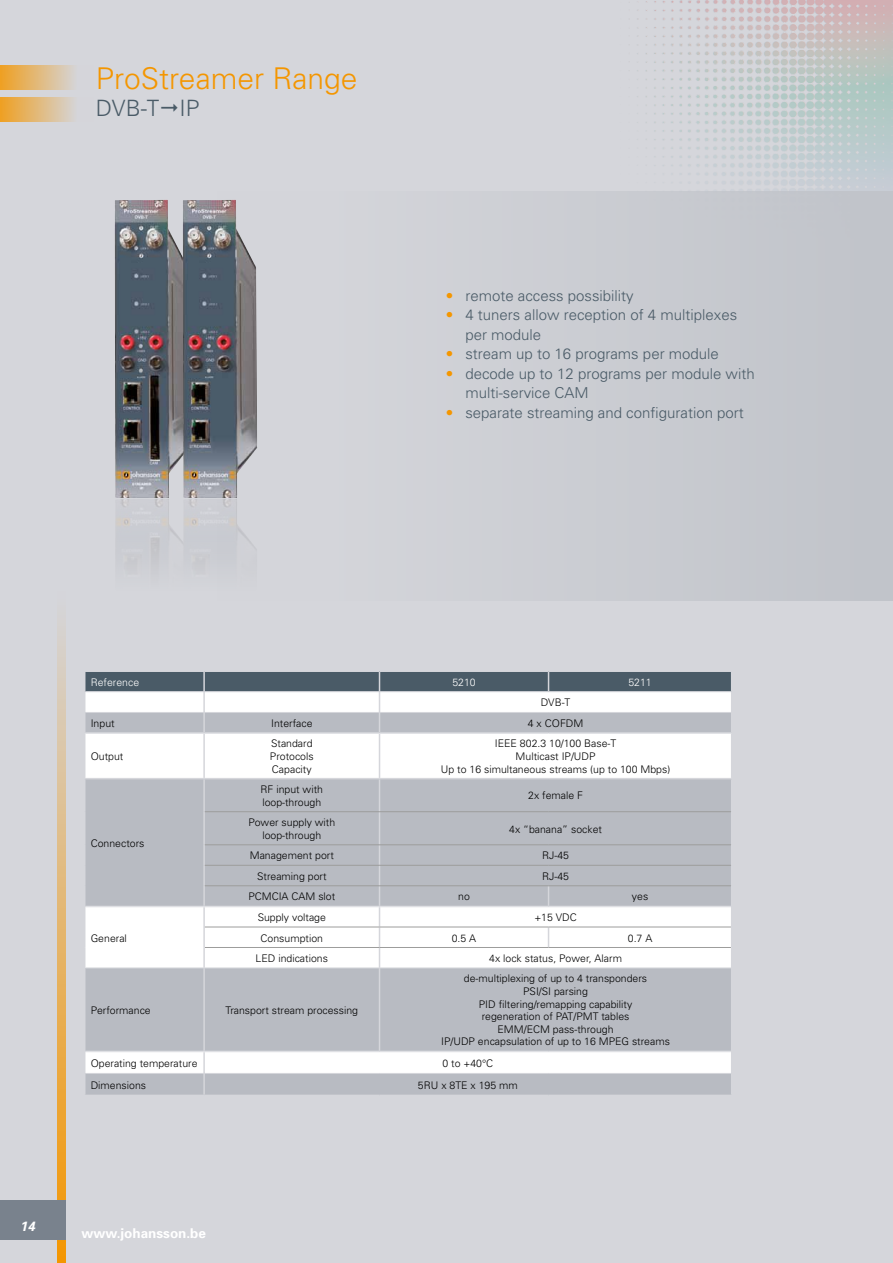
<style>
.page{position:relative;width:893px;height:1263px;background:#d5d6db}
.page>*{position:absolute;margin:0;border:0;box-sizing:border-box;transform-origin:0 0}
.t1{font:300 30px "Univers";color:#f49600}
.t2{font:300 22.5px "Univers";color:#4a5b67}
.t3{font:300 15px/19.5px "Univers";color:#4a5b67}
.t4{font:700 13.5px "Univers";color:#fff}
.t5{font:italic 700 13.5px "Univers";color:#fff}
.t6{font:300 10.5px/12.6px "Univers";color:#000;text-align:center}
.t7{font:300 10.5px "Univers";color:#fff}
.s1{color:#f49600}
</style>
<div class="page">
<svg style="left:57px;top:626px;width:8px;height:637px;background:#e3b56e"></svg>
<div style="left:0;top:1200px;width:66px;height:40px;background:#79828d"></div>
<img style="left:637px;top:0;width:256px;height:191px">
<svg style="left:0;top:65px;width:74px;height:24px;background:#e2b878"></svg>
<svg style="left:0;top:97px;width:74px;height:24px;background:#e2b878"></svg>
<img style="left:115px;top:499px;width:67px;height:70px">
<img style="left:182px;top:499px;width:35px;height:70px">
<div style="left:217px;top:191px;width:676px;height:410px;background:#cbcdd3"></div>
<svg style="left:85px;top:734px;width:646px;height:361px;background:#d0d2d7"></svg>
<svg style="left:85px;top:671px;width:647px;height:61px;background:#aeb4ba"></svg>
<hr style="left:203px;top:779px;width:2px;height:33px;background:#d5d6db">
<hr style="left:203px;top:812px;width:2px;height:33px;background:#d5d6db">
<hr style="left:203px;top:845px;width:2px;height:20px;background:#d5d6db">
<hr style="left:203px;top:865px;width:2px;height:21px;background:#d5d6db">
<hr style="left:203px;top:886px;width:2px;height:20px;background:#d5d6db">
<hr style="left:379px;top:779px;width:1px;height:32px;background:#d5d6db">
<hr style="left:379px;top:812px;width:1px;height:32px;background:#d5d6db">
<svg style="left:548px;top:886px;width:1px;height:20px"></svg>
<hr style="left:205px;top:811px;width:174px;height:1px;background:#9d9d9c">
<hr style="left:379px;top:811px;width:170px;height:1px;background:#9d9d9c">
<hr style="left:549px;top:811px;width:182px;height:1px;background:#9d9d9c">
<hr style="left:205px;top:844px;width:174px;height:1px;background:#9d9d9c">
<hr style="left:379px;top:844px;width:170px;height:1px;background:#9d9d9c">
<hr style="left:549px;top:844px;width:182px;height:1px;background:#9d9d9c">
<hr style="left:205px;top:865px;width:174px;height:1px;background:#9d9d9c">
<hr style="left:379px;top:865px;width:170px;height:1px;background:#9d9d9c">
<hr style="left:549px;top:865px;width:182px;height:1px;background:#9d9d9c">
<hr style="left:205px;top:885px;width:174px;height:1px;background:#9d9d9c">
<hr style="left:379px;top:885px;width:170px;height:1px;background:#9d9d9c">
<hr style="left:549px;top:885px;width:182px;height:1px;background:#9d9d9c">
<hr style="left:85px;top:906px;width:119px;height:1px;background:#dfe0e4">
<hr style="left:204px;top:906px;width:175px;height:1px;background:#dfe0e4">
<hr style="left:379px;top:906px;width:170px;height:1px;background:#dfe0e4">
<hr style="left:549px;top:906px;width:182px;height:1px;background:#dfe0e4">
<hr style="left:203px;top:907px;width:2px;height:20px;background:#d5d6db">
<hr style="left:203px;top:927px;width:2px;height:20px;background:#d5d6db">
<hr style="left:203px;top:947px;width:2px;height:21px;background:#d5d6db">
<svg style="left:548px;top:928px;width:1px;height:19px"></svg>
<svg style="left:379px;top:845px;width:1px;height:123px"></svg>
<hr style="left:205px;top:927px;width:174px;height:1px;background:#9d9d9c">
<hr style="left:379px;top:927px;width:170px;height:1px;background:#9d9d9c">
<hr style="left:549px;top:927px;width:182px;height:1px;background:#9d9d9c">
<hr style="left:205px;top:947px;width:174px;height:1px;background:#9d9d9c">
<hr style="left:379px;top:947px;width:170px;height:1px;background:#9d9d9c">
<hr style="left:549px;top:947px;width:182px;height:1px;background:#9d9d9c">
<hr style="left:85px;top:968px;width:119px;height:1px;background:#d5d6db">
<hr style="left:204px;top:968px;width:175px;height:1px;background:#d5d6db">
<hr style="left:379px;top:968px;width:170px;height:1px;background:#d5d6db">
<hr style="left:549px;top:968px;width:182px;height:1px;background:#d5d6db">
<hr style="left:203px;top:968px;width:2px;height:83px;background:#d5d6db">
<hr style="left:379px;top:968px;width:1px;height:83px;background:#d5d6db">
<hr style="left:203px;top:734px;width:2px;height:44px;background:#d5d6db">
<hr style="left:379px;top:734px;width:1px;height:44px;background:#d5d6db">
<hr style="left:84px;top:778px;width:120px;height:1px;background:#d5d6db">
<hr style="left:204px;top:778px;width:175px;height:1px;background:#d5d6db">
<hr style="left:379px;top:778px;width:170px;height:1px;background:#d5d6db">
<hr style="left:549px;top:778px;width:183px;height:1px;background:#d5d6db">
<hr style="left:85px;top:1051px;width:119px;height:1px;background:#dfe0e4">
<hr style="left:204px;top:1051px;width:175px;height:1px;background:#dfe0e4">
<hr style="left:379px;top:1051px;width:170px;height:1px;background:#dfe0e4">
<hr style="left:549px;top:1051px;width:182px;height:1px;background:#dfe0e4">
<hr style="left:203px;top:1052px;width:2px;height:21px;background:#d5d6db">
<hr style="left:85px;top:1073px;width:119px;height:1px;background:#d5d6db">
<hr style="left:204px;top:1073px;width:175px;height:1px;background:#d5d6db">
<hr style="left:379px;top:1073px;width:170px;height:1px;background:#d5d6db">
<hr style="left:549px;top:1073px;width:182px;height:1px;background:#d5d6db">
<hr style="left:203px;top:1073px;width:2px;height:22px;background:#d5d6db">
<img style="left:114px;top:200px;width:68px;height:298px">
<img style="left:182px;top:200px;width:75px;height:298px">
<h1 class="t1" style="left:96px;top:60px;width:263px">ProStreamer Range</h1>
<h2 class="t2" style="left:96px;top:95px;width:105px">DVB-T IP</h2>
<h3 class="t3" style="left:446px;top:285px;width:189px"><span class="s1">•</span> remote access possibility</h3>
<h3 class="t3" style="left:465px;top:305px;width:273px;text-indent:-20px"><span class="s1">•</span> 4 tuners allow reception of 4 multiplexes per module</h3>
<h3 class="t3" style="left:446px;top:344px;width:274px"><span class="s1">•</span> stream up to 16 programs per module</h3>
<h3 class="t3" style="left:465px;top:363px;width:291px;text-indent:-20px"><span class="s1">•</span> decode up to 12 programs per module with multi-service CAM</h3>
<h3 class="t3" style="left:446px;top:402px;width:299px"><span class="s1">•</span> separate streaming and configuration port</h3>
<p class="t7" style="left:91px;top:676px;width:50px">Reference</p>
<p class="t7" style="left:452px;top:676px;width:25px">5210</p>
<p class="t7" style="left:628px;top:676px;width:25px">5211</p>
<p class="t6" style="left:541px;top:696px;width:31px">DVB-T</p>
<p class="t6" style="left:91px;top:717px;width:25px">Input</p>
<p class="t6" style="left:271px;top:717px;width:43px">Interface</p>
<p class="t6" style="left:528px;top:717px;width:57px">4 x COFDM</p>
<p class="t6" style="left:91px;top:750px;width:34px">Output</p>
<p class="t6" style="left:270px;top:737px;width:45px;text-align:justify">Standard Protocols Capacity</p>
<p class="t6" style="left:441px;top:737px;width:231px">IEEE 802.3 10/100 Base-T<br>Multicast IP/UDP<br>Up to 16 simultaneous streams (up to 100 Mbps)</p>
<p class="t6" style="left:91px;top:836px;width:55px">Connectors</p>
<p class="t6" style="left:91px;top:931px;width:38px">General</p>
<p class="t6" style="left:261px;top:783px;width:64px;text-align:left">RF input with loop-through</p>
<p class="t6" style="left:528px;top:789px;width:56px">2x female F</p>
<p class="t6" style="left:248px;top:816px;width:88px">Power supply with loop-through</p>
<p class="t6" style="left:509px;top:822px;width:94px">4x “banana” socket</p>
<p class="t6" style="left:250px;top:849px;width:86px">Management port</p>
<p class="t6" style="left:542px;top:849px;width:28px">RJ-45</p>
<p class="t6" style="left:257px;top:869px;width:71px">Streaming port</p>
<p class="t6" style="left:542px;top:869px;width:28px">RJ-45</p>
<p class="t6" style="left:248px;top:890px;width:88px">PCMCIA CAM slot</p>
<p class="t6" style="left:458px;top:890px;width:13px">no</p>
<p class="t6" style="left:632px;top:890px;width:18px">yes</p>
<p class="t6" style="left:258px;top:911px;width:70px">Supply voltage</p>
<p class="t6" style="left:534px;top:911px;width:44px">+15 VDC</p>
<p class="t6" style="left:261px;top:931px;width:64px">Consumption</p>
<p class="t6" style="left:452px;top:931px;width:26px">0.5 A</p>
<p class="t6" style="left:628px;top:931px;width:26px">0.7 A</p>
<p class="t6" style="left:256px;top:952px;width:74px">LED indications</p>
<p class="t6" style="left:489px;top:952px;width:134px">4x lock status, Power, Alarm</p>
<p class="t6" style="left:91px;top:1004px;width:62px">Performance</p>
<p class="t6" style="left:225px;top:1004px;width:134px">Transport stream processing</p>
<p class="t6" style="left:441px;top:972px;width:230px">de-multiplexing of up to 4 transponders<br>PSI/SI parsing<br>PID filtering/remapping capability<br>regeneration of PAT/PMT tables<br>EMM/ECM pass-through<br>IP/UDP encapsulation of up to 16 MPEG streams</p>
<p class="t6" style="left:91px;top:1056px;width:108px">Operating temperature</p>
<p class="t6" style="left:442px;top:1056px;width:52px">0 to +40°C</p>
<p class="t6" style="left:91px;top:1078px;width:57px">Dimensions</p>
<p class="t6" style="left:418px;top:1078px;width:101px">5RU x 8TE x 195 mm</p>
<p class="t5" style="left:20px;top:1218px;width:17px">14</p>
<p class="t4" style="left:81px;top:1224px;width:126px">www.johansson.be</p>
</div>
